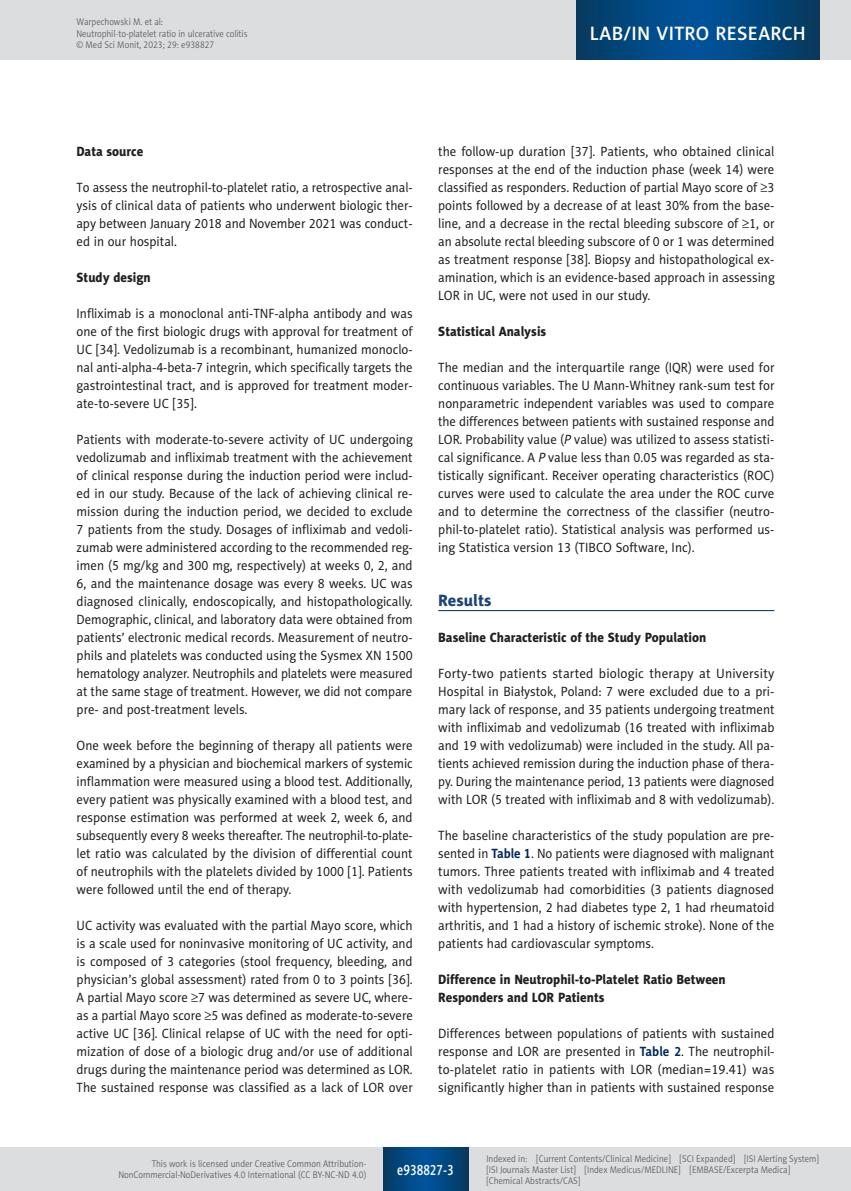
<style>
.page{position:relative;width:851px;height:1191px;background:#fff}
.page>*{position:absolute;margin:0;border:0;box-sizing:border-box;transform-origin:0 0}
.t1{font:19.5px "Naomi Sans EFN Medium";letter-spacing:.015em;color:#fff}
.MSM_Headline_1{font:16.5px "Naomi Sans EFN Heavy";color:#1a4574}
.MSM_e-PAGINA{font:15px "Naomi Sans EFN Medium";color:#fff;scale:.8 1}
.MSM_Body{font:13.5px/18px "Naomi Sans EFN";color:#231f20;text-align:justify;scale:.95 1}
.MSM_Body-2{font:13.5px/18px "Naomi Sans EFN";color:#231f20;text-align:justify}
.MSM_Body-3{font:13.5px/18px "Naomi Sans EFN";color:#231f20;text-align:justify;scale:.94 1}
.MSM_Headline_2{font:13.5px/18px "Naomi Sans EFN Heavy";color:#231f20;scale:.95 1}
.MSM_pagina_zywa{font:9.75px/11.2px "Naomi Sans EFN Light";color:#57585a;scale:.9 1}
.MSM_pagina_sygnatura{font:9.75px "Naomi Sans EFN Light";color:#57585a;scale:.9 1}
.s1{font-family:"Standard Sym L"}
.s2{font-style:italic}
.s3{font-weight:700;color:#00295c}
</style>
<div class="page">
<hr style="left:438px;top:610px;width:336px;height:1px;background:#00295c">
<div style="left:0;top:1148px;width:850px;height:43px;background:#dcdddf"></div>
<svg style="left:383px;top:1147px;width:85px;height:43px;background:#02477e"></svg>
<div style="left:0;top:0;width:850px;height:60px;background:#dcdddf"></div>
<svg style="left:576px;top:0;width:243px;height:60px;background:#02477e"></svg>
<p class="MSM_pagina_zywa" style="left:77px;top:16px;width:191px">Warpechowski M. et al:<br>Neutrophil-to-platelet ratio in ulcerative colitis</p>
<p class="MSM_pagina_sygnatura" style="left:77px;top:39px;width:154px">© Med Sci Monit, 2023; 29: e938827</p>
<h1 class="t1" style="left:589px;top:22px;width:217px">LAB/IN VITRO RESEARCH</h1>
<p class="MSM_Headline_2" style="left:77px;top:142px;width:72px">Data source</p>
<p class="MSM_Body-3" style="left:77px;top:178px;width:359px">To assess the neutrophil-to-platelet ratio, a retrospective anal&shy;ysis of clinical data of patients who underwent biologic ther&shy;apy between January 2018 and November 2021 was conduct&shy;ed in our hospital.</p>
<p class="MSM_Headline_2" style="left:77px;top:268px;width:79px">Study design</p>
<p class="MSM_Body" style="left:77px;top:304px;width:355px">Infliximab is a monoclonal anti-TNF-alpha antibody and was one of the first biologic drugs with approval for treatment of UC [34]. Vedolizumab is a recombinant, humanized monoclo&shy;nal anti-alpha-4-beta-7 integrin, which specifically targets the gastrointestinal tract, and is approved for treatment moder&shy;ate-to-severe UC [35].</p>
<p class="MSM_Body" style="left:77px;top:430px;width:355px">Patients with moderate-to-severe activity of UC undergoing vedolizumab and infliximab treatment with the achievement of clinical response during the induction period were includ&shy;ed in our study. Because of the lack of achieving clinical re&shy;mission during the induction period, we decided to exclude 7 patients from the study. Dosages of infliximab and vedoli&shy;zumab were administered according to the recommended reg&shy;imen (5 mg/kg and 300 mg, respectively) at weeks 0, 2, and 6, and the maintenance dosage was every 8 weeks. UC was diagnosed clinically, endoscopically, and histopathologically.<br>Demographic, clinical, and laboratory data were obtained from patients’ electronic medical records. Measurement of neutro&shy;phils and platelets was conducted using the Sysmex XN 1500 hematology analyzer. Neutrophils and platelets were measured at the same stage of treatment. However, we did not compare pre- and post-treatment levels.</p>
<p class="MSM_Body" style="left:77px;top:736px;width:355px">One week before the beginning of therapy all patients were examined by a physician and biochemical markers of systemic inflammation were measured using a blood test. Additionally, every patient was physically examined with a blood test, and response estimation was performed at week 2, week 6, and subsequently every 8 weeks thereafter. The neutrophil-to-plate&shy;let ratio was calculated by the division of differential count of neutrophils with the platelets divided by 1000 [1]. Patients were followed until the end of therapy.</p>
<p class="MSM_Body" style="left:77px;top:916px;width:355px">UC activity was evaluated with the partial Mayo score, which is a scale used for noninvasive monitoring of UC activity, and is composed of 3 categories (stool frequency, bleeding, and physician’s global assessment) rated from 0 to 3 points [36].<br>A partial Mayo score <span class="s1">³</span>7 was determined as severe UC, where&shy;as a partial Mayo score <span class="s1">³</span>5 was defined as moderate-to-severe active UC [36]. Clinical relapse of UC with the need for opti&shy;mization of dose of a biologic drug and/or use of additional drugs during the maintenance period was determined as LOR.<br>The sustained response was classified as a lack of LOR over</p>
<p class="MSM_Body" style="left:438px;top:142px;width:355px">the follow-up duration [37]. Patients, who obtained clinical responses at the end of the induction phase (week 14) were classified as responders. Reduction of partial Mayo score of <span class="s1">³</span>3 points followed by a decrease of at least 30% from the base&shy;line, and a decrease in the rectal bleeding subscore of <span class="s1">³</span>1, or an absolute rectal bleeding subscore of 0 or 1 was determined as treatment response [38]. Biopsy and histopathological ex&shy;amination, which is an evidence-based approach in assessing LOR in UC, were not used in our study.</p>
<p class="MSM_Headline_2" style="left:438px;top:322px;width:115px">Statistical Analysis</p>
<p class="MSM_Body" style="left:438px;top:358px;width:355px">The median and the interquartile range (IQR) were used for continuous variables. The U Mann-Whitney rank-sum test for nonparametric independent variables was used to compare the differences between patients with sustained response and LOR. Probability value (<span class="s2">P</span> value) was utilized to assess statisti&shy;cal significance. A <span class="s2">P</span> value less than 0.05 was regarded as sta&shy;tistically significant. Receiver operating characteristics (ROC) curves were used to calculate the area under the ROC curve and to determine the correctness of the classifier (neutro&shy;phil-to-platelet ratio). Statistical analysis was performed us&shy;ing Statistica version 13 (TIBCO Software, Inc).</p>
<p class="MSM_Headline_1" style="left:438px;top:590px;width:55px">Results</p>
<p class="MSM_Headline_2" style="left:438px;top:628px;width:283px">Baseline Characteristic of the Study Population</p>
<p class="MSM_Body-2" style="left:438px;top:664px;width:338px">Forty-two patients started biologic therapy at University Hospital in Białystok, Poland: 7 were excluded due to a pri&shy;mary lack of response, and 35 patients undergoing treatment with infliximab and vedolizumab (16 treated with infliximab and 19 with vedolizumab) were included in the study. All pa&shy;tients achieved remission during the induction phase of thera&shy;py. During the maintenance period, 13 patients were diagnosed with LOR (5 treated with infliximab and 8 with vedolizumab).</p>
<p class="MSM_Body" style="left:438px;top:826px;width:355px">The baseline characteristics of the study population are pre&shy;sented in <span class="s3">Table 1</span>. No patients were diagnosed with malignant tumors. Three patients treated with infliximab and 4 treated with vedolizumab had comorbidities (3 patients diagnosed with hypertension, 2 had diabetes type 2, 1 had rheumatoid arthritis, and 1 had a history of ischemic stroke). None of the patients had cardiovascular symptoms.</p>
<p class="MSM_Headline_2" style="left:438px;top:970px;width:304px">Difference in Neutrophil-to-Platelet Ratio Between<br>Responders and LOR Patients</p>
<p class="MSM_Body" style="left:438px;top:1024px;width:355px">Differences between populations of patients with sustained response and LOR are presented in <span class="s3">Table 2</span>. The neutrophil&shy;to-platelet ratio in patients with LOR (median=19.41) was significantly higher than in patients with sustained response</p>
<p class="MSM_pagina_zywa" style="left:118px;top:1158px;width:277px;text-align:right">This work is licensed under Creative Common Attribution-<br>NonCommercial-NoDerivatives 4.0 International (CC BY-NC-ND 4.0)</p>
<p class="MSM_e-PAGINA" style="left:397px;top:1160px;width:72px">e938827-3</p>
<p class="MSM_pagina_zywa" style="left:486px;top:1152px;width:371px">Indexed in: [Current Contents/Clinical Medicine] [SCI Expanded] [ISI Alerting System] [ISI Journals Master List] [Index Medicus/MEDLINE] [EMBASE/Excerpta Medica] [Chemical Abstracts/CAS]</p>
</div>
